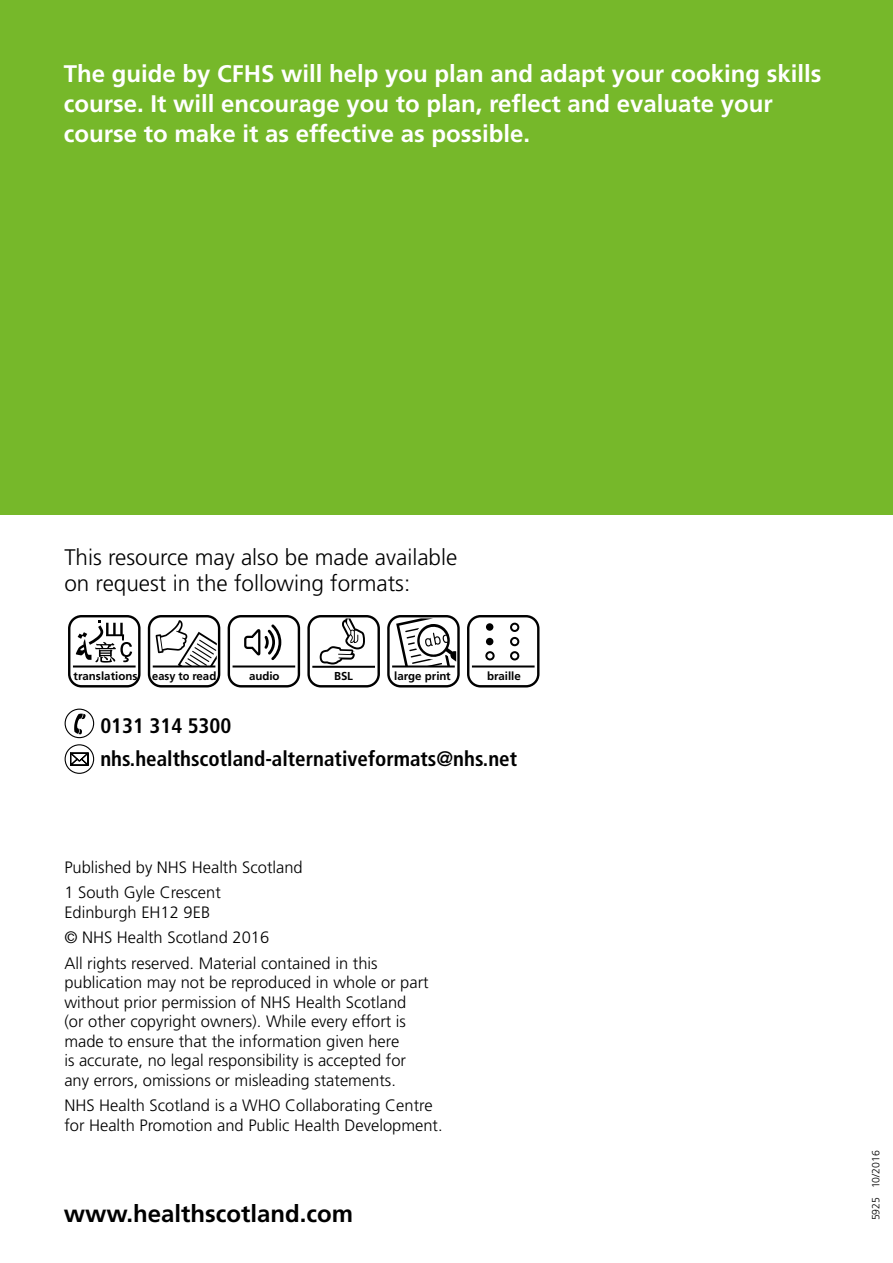
<style>
.page{position:relative;width:893px;height:1263px;background:#fff}
.page>*{position:absolute;margin:0;border:0;box-sizing:border-box;transform-origin:0 0}
.Resource_text{font:700 24px/30px "Frutiger LT Std";color:#fff}
.Web_address{font:700 24px "Frutiger LT Std";color:#000}
.Resource_text-2{font:300 22.5px/25.5px "Frutiger LT Std";color:#000}
.tel_and_email{font:700 condensed 21px "Frutiger LT Std";color:#000}
.Imprint_text{font:300 16.5px/19.5px "Frutiger LT Std";color:#000}
.t1{font:700 11.55px "Frutiger LT Std";color:#000}
.t2{font:700 11.55px "Frutiger LT Std";color:#000;scale:.96 1}
.Body_text{font:300 10.5px "Frutiger LT Std";color:#000}
</style>
<div class="page">
<div style="left:65px;top:744px;width:29px;height:30px;border:1px solid #000;border-radius:50%"></div>
<svg style="left:70px;top:753px;width:18px;height:12px"></svg>
<div style="left:65px;top:709px;width:29px;height:29px;border:1px solid #000;border-radius:50%"></div>
<svg style="left:74px;top:713px;width:12px;height:21px"></svg>
<div style="left:0;top:0;width:893px;height:514px;background:#76b82a"></div>
<svg style="left:387px;top:615px;width:73px;height:72px"></svg>
<div style="left:390px;top:617px;width:67px;height:68px;background:#fff;border-radius:11px"></div>
<svg style="left:396px;top:618px;width:60px;height:47px"></svg>
<hr style="left:392px;top:665px;width:63px;height:2px;background:#000">
<svg style="left:307px;top:615px;width:73px;height:72px"></svg>
<div style="left:310px;top:617px;width:67px;height:68px;background:#fff;border-radius:11px"></div>
<svg style="left:320px;top:618px;width:45px;height:46px"></svg>
<hr style="left:312px;top:666px;width:63px;height:2px;background:#000">
<svg style="left:228px;top:615px;width:72px;height:72px"></svg>
<div style="left:230px;top:617px;width:68px;height:68px;background:#fff;border-radius:11px"></div>
<hr style="left:233px;top:665px;width:62px;height:2px;background:#000">
<svg style="left:244px;top:624px;width:37px;height:36px"></svg>
<svg style="left:68px;top:615px;width:73px;height:72px"></svg>
<div style="left:70px;top:617px;width:68px;height:68px;background:#fff;border-radius:11px"></div>
<hr style="left:73px;top:665px;width:63px;height:2px;background:#000">
<svg style="left:76px;top:620px;width:56px;height:43px"></svg>
<svg style="left:148px;top:615px;width:72px;height:72px"></svg>
<div style="left:150px;top:617px;width:68px;height:68px;background:#fff;border-radius:11px"></div>
<svg style="left:156px;top:620px;width:61px;height:46px"></svg>
<hr style="left:153px;top:665px;width:62px;height:2px;background:#000">
<svg style="left:467px;top:615px;width:72px;height:72px"></svg>
<div style="left:469px;top:617px;width:68px;height:68px;background:#fff;border-radius:11px"></div>
<hr style="left:472px;top:665px;width:63px;height:2px;background:#000">
<svg style="left:485px;top:622px;width:35px;height:39px"></svg>
<p class="Resource_text" style="left:64px;top:58px;width:759px">The guide by CFHS will help you plan and adapt your cooking skills course. It will encourage you to plan, reflect and evaluate your course to make it as effective as possible.</p>
<p class="Resource_text-2" style="left:64px;top:545px;width:394px">This resource may also be made available on request in the following formats:</p>
<p class="t1" style="left:74px;top:669px;width:65px">translations</p>
<p class="t2" style="left:152px;top:669px;width:68px">easy to read</p>
<p class="t1" style="left:249px;top:669px;width:32px">audio</p>
<p class="t1" style="left:334px;top:669px;width:20px">BSL</p>
<p class="t1" style="left:394px;top:669px;width:58px">large print</p>
<p class="t1" style="left:487px;top:669px;width:35px">braille</p>
<p class="tel_and_email" style="left:100px;top:713px;width:133px">0131 314 5300</p>
<p class="tel_and_email" style="left:100px;top:746px;width:418px">nhs.healthscotland-alternativeformats@nhs.net</p>
<p class="Imprint_text" style="left:64px;top:858px;width:240px">Published by NHS Health Scotland</p>
<p class="Imprint_text" style="left:64px;top:883px;width:158px">1 South Gyle Crescent<br>Edinburgh EH12 9EB</p>
<p class="Imprint_text" style="left:64px;top:928px;width:206px">© NHS Health Scotland 2016</p>
<p class="Imprint_text" style="left:64px;top:953px;width:366px">All rights reserved. Material contained in this publication may not be reproduced in whole or part without prior permission of NHS Health Scotland (or other copyright owners). While every effort is made to ensure that the information given here<br>is accurate, no legal responsibility is accepted for any errors, omissions or misleading statements.</p>
<p class="Imprint_text" style="left:64px;top:1096px;width:380px">NHS Health Scotland is a WHO Collaborating Centre for Health Promotion and Public Health Development.</p>
<p class="Web_address" style="left:64px;top:1199px;width:291px">www.healthscotland.com</p>
<p class="Body_text" style="left:870px;top:1220px;width:72px;rotate:-90deg">5925 10/2016</p>
</div>
